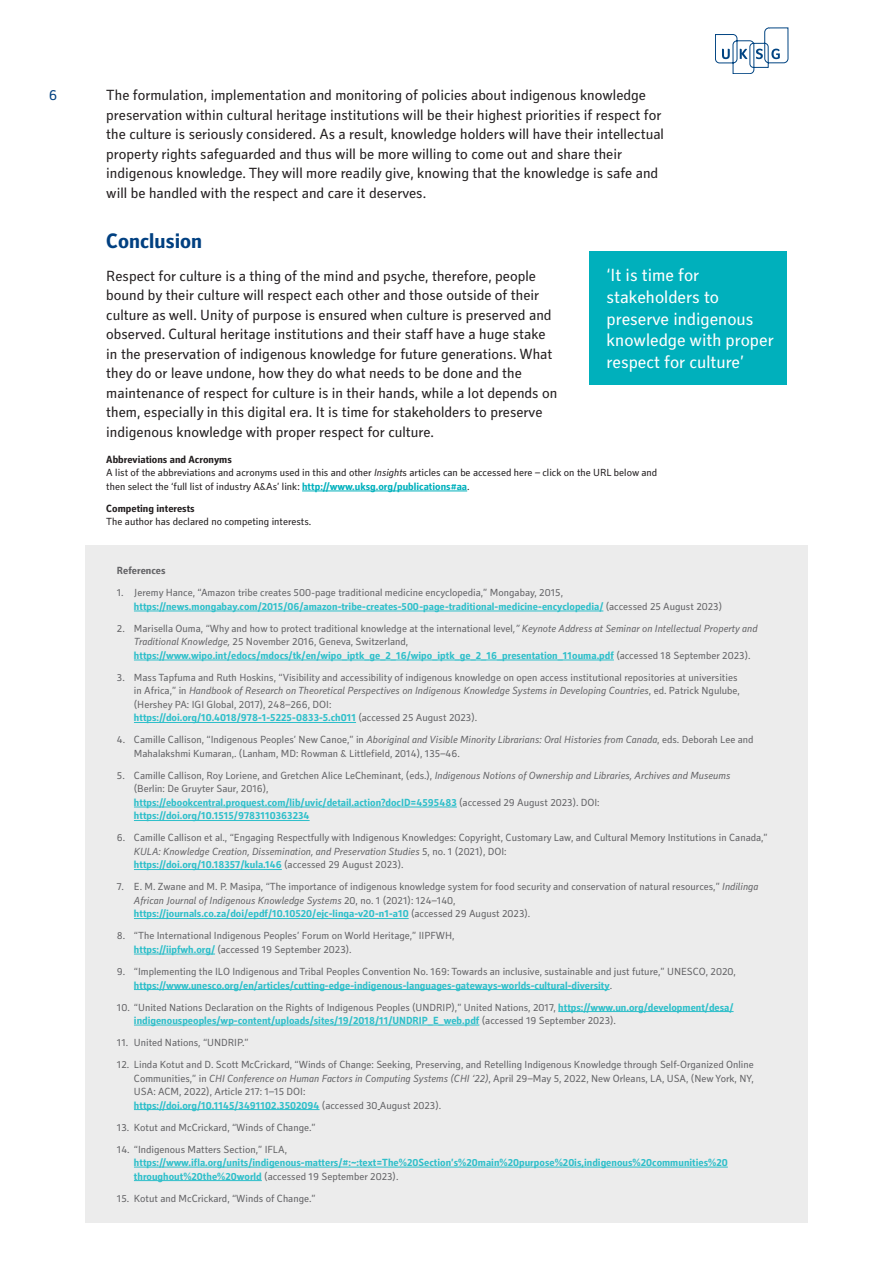
<style>
.page{position:relative;width:893px;height:1263px;background:#fff}
.page>*{position:absolute;margin:0;border:0;box-sizing:border-box;transform-origin:0 0}
.A-Style_Heading{font:700 21px "Secca Std";color:#014081}
.Stand_out_quote{font:18px/21.6px "Secca Std";color:#fff}
.Body{font:15px/19.5px "Secca Std";color:#231f20}
.t1{font:15px "Secca Std";color:#014081}
.Reference_List__Tint{font:10.5px/13.5px "Secca Std";color:#636366}
.Reference_List{font:10.5px/13.5px "Secca Std";color:#231f20}
.Reference_List__Tint-2{font:700 10.5px/13.5px "Secca Std";color:#2fbfca}
.Reference_List-2{font:700 10.5px "Secca Std";color:#231f20}
.Reference_List__Tint-3{font:700 10.5px "Secca Std";color:#636366}
.s1{font-style:italic}
.s2{font-weight:700;color:#00b0bc}
.s3{font-weight:700;color:#2fbfca}
.s4{font-weight:400;color:#636366}
</style>
<div class="page">
<svg style="left:715px;top:28px;width:73px;height:46px"></svg>
<hr style="left:302px;top:491px;width:165px;height:1px;background:#00b0bc">
<div style="left:85px;top:546px;width:723px;height:677px;background:#ececec"></div>
<hr style="left:134px;top:611px;width:469px;height:1px;background:#2fbfca">
<hr style="left:134px;top:660px;width:480px;height:1px;background:#2fbfca">
<hr style="left:134px;top:722px;width:222px;height:1px;background:#2fbfca">
<hr style="left:134px;top:807px;width:323px;height:1px;background:#2fbfca">
<hr style="left:134px;top:820px;width:176px;height:1px;background:#2fbfca">
<hr style="left:134px;top:869px;width:148px;height:1px;background:#2fbfca">
<hr style="left:134px;top:918px;width:275px;height:1px;background:#2fbfca">
<hr style="left:134px;top:954px;width:81px;height:1px;background:#2fbfca">
<hr style="left:134px;top:989px;width:476px;height:1px;background:#2fbfca">
<hr style="left:558px;top:1011px;width:176px;height:1px;background:#2fbfca">
<hr style="left:134px;top:1025px;width:345px;height:1px;background:#2fbfca">
<hr style="left:134px;top:1109px;width:186px;height:1px;background:#2fbfca">
<hr style="left:134px;top:1167px;width:594px;height:1px;background:#2fbfca">
<hr style="left:134px;top:1180px;width:128px;height:1px;background:#2fbfca">
<div style="left:590px;top:252px;width:197px;height:133px;background:#00b0bc"></div>
<h3 class="t1" style="left:49px;top:87px;width:10px">6</h3>
<p class="Body" style="left:106px;top:86px;width:559px">The formulation, implementation and monitoring of policies about indigenous knowledge preservation within cultural heritage institutions will be their highest priorities if respect for the culture is seriously considered. As a result, knowledge holders will have their intellectual property rights safeguarded and thus will be more willing to come out and share their indigenous knowledge. They will more readily give, knowing that the knowledge is safe and will be handled with the respect and care it deserves.</p>
<p class="A-Style_Heading" style="left:106px;top:229px;width:97px">Conclusion</p>
<p class="Body" style="left:106px;top:266px;width:453px">Respect for culture is a thing of the mind and psyche, therefore, people bound by their culture will respect each other and those outside of their culture as well. Unity of purpose is ensured when culture is preserved and observed. Cultural heritage institutions and their staff have a huge stake in the preservation of indigenous knowledge for future generations. What they do or leave undone, how they do what needs to be done and the maintenance of respect for culture is in their hands, while a lot depends on them, especially in this digital era. It is time for stakeholders to preserve indigenous knowledge with proper respect for culture.</p>
<p class="Reference_List-2" style="left:106px;top:453px;width:127px">Abbreviations and Acronyms</p>
<p class="Reference_List" style="left:106px;top:466px;width:552px">A list of the abbreviations and acronyms used in this and other <span class="s1">Insight</span>s articles can be accessed here – click on the URL below and then select the ‘full list of industry A&amp;As’ link: <span class="s2">http://www.uksg.org/publications#aa</span>.</p>
<p class="Reference_List-2" style="left:106px;top:502px;width:90px">Competing interests</p>
<p class="Reference_List" style="left:106px;top:515px;width:206px">The author has declared no competing interests.</p>
<p class="Reference_List__Tint-3" style="left:117px;top:565px;width:50px">References</p>
<p class="Reference_List__Tint" style="left:134px;top:586px;width:590px;text-indent:-17px">1. Jeremy Hance, “Amazon tribe creates 500-page traditional medicine encyclopedia,” Mongabay, 2015, <span class="s3">https://news.mongabay.com/2015/06/amazon-tribe-creates-500-page-traditional-medicine-encyclopedia/</span> (accessed 25 August 2023)</p>
<p class="Reference_List__Tint" style="left:134px;top:622px;width:625px;text-indent:-17px">2. Marisella Ouma, “Why and how to protect traditional knowledge at the international level<span class="s1">,” Keynote Address at Seminar on Intellectual Property and<br>Traditional Knowledge,</span> 25 November 2016, Geneva, Switzerland, <span class="s3">https://www.wipo.int/edocs/mdocs/tk/en/wipo_iptk_ge_2_16/wipo_iptk_ge_2_16_presentation_11ouma.pdf</span> (accessed 18 September 2023).</p>
<p class="Reference_List__Tint" style="left:134px;top:671px;width:607px;text-indent:-17px">3. Mass Tapfuma and Ruth Hoskins, “Visibility and accessibility of indigenous knowledge on open access institutional repositories at universities in Africa,” in <span class="s1">Handbook of Research on Theoretical Perspectives on Indigenous Knowledge Systems in Developing Countries</span>, ed. Patrick Ngulube, (Hershey PA: IGI Global, 2017), 248–266, DOI:<br><span class="s3">https://doi.org/10.4018/978-1-5225-0833-5.ch011</span> (accessed 25 August 2023).</p>
<p class="Reference_List__Tint" style="left:134px;top:733px;width:621px;text-indent:-17px">4. Camille Callison, “Indigenous Peoples’ New Canoe,” in <span class="s1">Aboriginal and Visible Minority Librarians: Oral Histories from Canada</span>, eds. Deborah Lee and<br>Mahalakshmi Kumaran,. (Lanham, MD: Rowman &amp; Littlefield, 2014), 135–46.</p>
<p class="Reference_List__Tint" style="left:134px;top:769px;width:598px;text-indent:-17px">5. Camille Callison, Roy Loriene, and Gretchen Alice LeCheminant, (eds.), <span class="s1">Indigenous Notions of Ownership and Libraries, Archives and Museums </span>(Berlin: De Gruyter Saur, 2016),<br><span class="s3">https://ebookcentral.proquest.com/lib/uvic/detail.action?docID=4595483</span> (accessed 29 August 2023). DOI: <span class="s3">https://doi.org/10.1515/9783110363234</span></p>
<p class="Reference_List__Tint" style="left:134px;top:831px;width:635px;text-indent:-17px">6. Camille Callison et al., “Engaging Respectfully with Indigenous Knowledges: Copyright, Customary Law, and Cultural Memory Institutions in Canada,”<br><span class="s1">KULA: Knowledge Creation, Dissemination, and Preservation Studies</span> 5, no. 1 (2021), DOI:<br><span class="s3">https://doi.org/10.18357/kula.146</span> (accessed 29 August 2023).</p>
<p class="Reference_List__Tint" style="left:134px;top:880px;width:626px;text-indent:-17px">7. E. M. Zwane and M. P. Masipa, “The importance of indigenous knowledge system for food security and conservation of natural resources,” <span class="s1">Indilinga<br>African Journal of Indigenous Knowledge Systems</span> 20, no. 1 (2021): 124–140,<br><span class="s3">https://journals.co.za/doi/epdf/10.10520/ejc-linga-v20-n1-a10</span> (accessed 29 August 2023).</p>
<p class="Reference_List__Tint" style="left:134px;top:929px;width:322px;text-indent:-17px">8. “The International Indigenous Peoples’ Forum on World Heritage,” IIPFWH, <span class="s3">https://iipfwh.org/</span> (accessed 19 September 2023).</p>
<p class="Reference_List__Tint" style="left:134px;top:965px;width:603px;text-indent:-17px">9. “Implementing the ILO Indigenous and Tribal Peoples Convention No. 169: Towards an inclusive, sustainable and just future,” UNESCO, 2020, <span class="s3">https://www.unesco.org/en/articles/cutting-edge-indigenous-languages-gateways-worlds-cultural-diversity</span>.</p>
<p class="Reference_List__Tint" style="left:134px;top:1000px;width:601px;text-indent:-17px">10. “United Nations Declaration on the Rights of Indigenous Peoples (UNDRIP),” United Nations, 2017, <span class="s3">https://www.un.org/development/desa/ indigenouspeoples/wp-content/uploads/sites/19/2018/11/UNDRIP_E_web.pdf</span> (accessed 19 September 2023).</p>
<p class="Reference_List__Tint" style="left:117px;top:1036px;width:133px">11. United Nations, “UNDRIP.”</p>
<p class="Reference_List__Tint" style="left:134px;top:1058px;width:621px;text-indent:-17px">12. Linda Kotut and D. Scott McCrickard, “Winds of Change: Seeking, Preserving, and Retelling Indigenous Knowledge through Self-Organized Online Communities,” in <span class="s1">CHI Conference on Human Factors in Computing Systems (CHI ‘22)</span>, April 29–May 5, 2022, New Orleans, LA, USA, (New York, NY, USA: ACM, 2022), Article 217: 1–15 DOI:<br><span class="s3">https://doi.org/10.1145/3491102.3502094</span> (accessed 30 August 2023).</p>
<p class="Reference_List__Tint" style="left:117px;top:1120px;width:200px">13. Kotut and McCrickard, “Winds of Change.”</p>
<p class="Reference_List__Tint-2" style="left:134px;top:1142px;width:595px;text-indent:-17px"><span class="s4">14. “Indigenous Matters Section,” IFLA, </span>https://www.ifla.org/units/indigenous-matters/#:~:text=The%20Section’s%20main%20purpose%20is,indigenous%20communities%20 throughout%20the%20world <span class="s4">(accessed 19 September 2023).</span></p>
<p class="Reference_List__Tint" style="left:117px;top:1191px;width:200px">15. Kotut and McCrickard, “Winds of Change.”</p>
<p class="Stand_out_quote" style="left:607px;top:265px;width:169px">‘It is time for stakeholders to preserve indigenous knowledge with proper respect for culture’</p>
</div>
